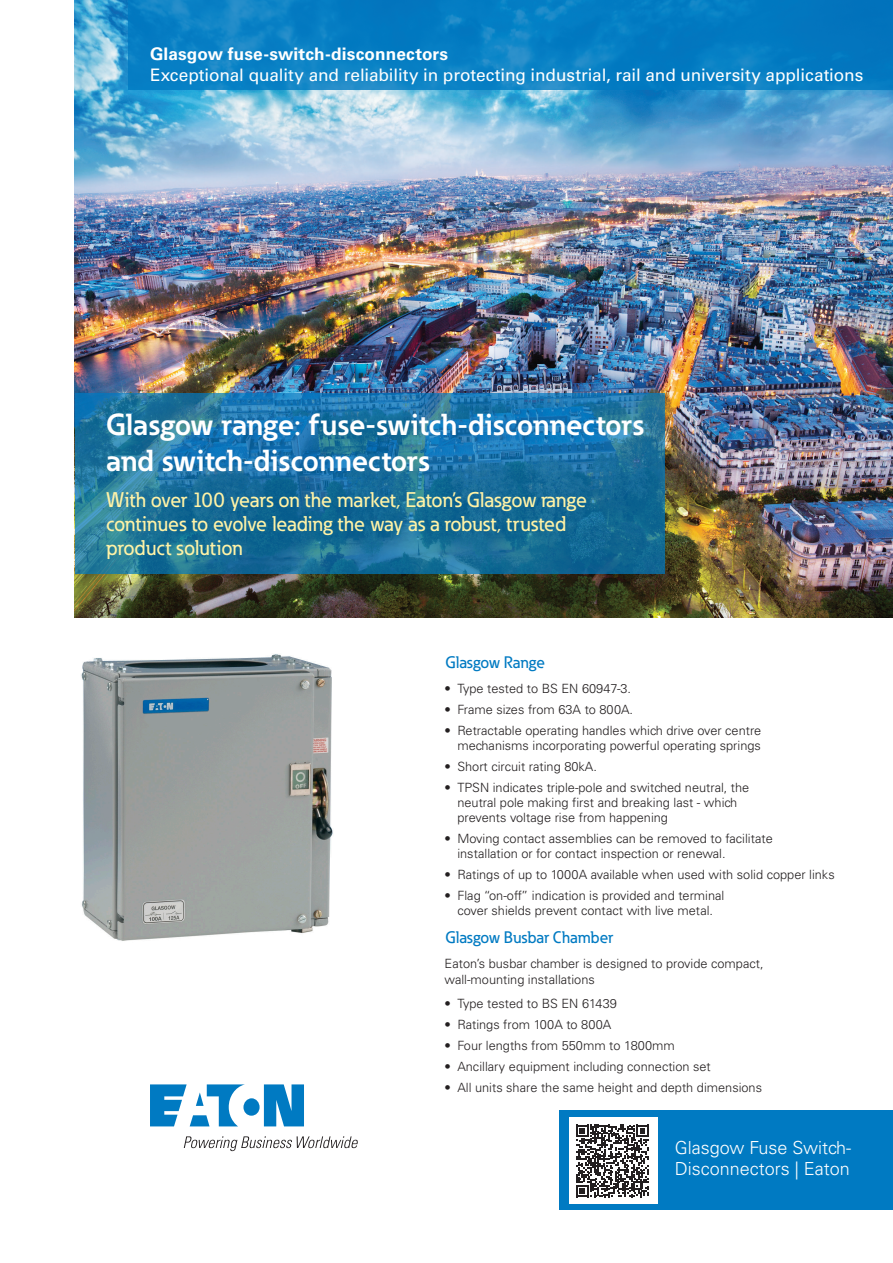
<style>
.page{position:relative;width:893px;height:1263px;background:#fff}
.page>*{position:absolute;margin:0;border:0;box-sizing:border-box;transform-origin:0 0}
._01_Subheadline___AD{font:700 30px/36px "Eaton";color:#fff}
._01_Subheadline___AD-2{font:500 21px/24px "Eaton";color:#fff2a6}
._02_Body_Head__8_5_p{font:300 18px/21px "Univers LT Std";color:#fff}
.t1{font:17.25px "Univers LT Pro 55 Roman";letter-spacing:-.005em;color:#fff}
.t2{font:700 17.25px "Univers LT Pro 65";letter-spacing:.005em;color:#fff}
._01_Subheadline___AD-3{font:500 16.5px "Eaton";color:#007ac2}
.Body_copy{font:300 12.75px/15px "Univers LT Std";color:#231f20}
</style>
<div class="page">
<img style="left:74px;top:0;width:819px;height:618px">
<svg style="left:75px;top:394px;width:589px;height:180px"></svg>
<img style="left:81px;top:654px;width:252px;height:287px">
<div style="left:560px;top:1110px;width:333px;height:99px;background:#007ac2"></div>
<div style="left:569px;top:1117px;width:88px;height:87px;background:#fff"></div>
<svg style="left:576px;top:1125px;width:73px;height:72px"></svg>
<div style="left:128px;top:0;width:765px;height:90px;background:#007ac2"></div>
<svg style="left:150px;top:1084px;width:154px;height:42px"></svg>
<svg style="left:184px;top:1136px;width:174px;height:15px"></svg>
<p class="t2" style="left:150px;top:42px;width:300px">Glasgow fuse-switch-disconnectors</p>
<p class="t1" style="left:150px;top:63px;width:715px">Exceptional quality and reliability in protecting industrial, rail and university applications</p>
<p class="_01_Subheadline___AD" style="left:106px;top:406px;width:540px">Glasgow range: fuse-switch-disconnectors and switch-disconnectors</p>
<p class="_01_Subheadline___AD-2" style="left:106px;top:487px;width:482px">With over 100 years on the market, Eaton’s Glasgow range continues to evolve leading the way as a robust, trusted product solution</p>
<p class="_01_Subheadline___AD-3" style="left:445px;top:653px;width:101px">Glasgow Range</p>
<p class="Body_copy" style="left:445px;top:681px;width:188px">• Type tested to BS EN 60947-3.</p>
<p class="Body_copy" style="left:445px;top:702px;width:190px">• Frame sizes from 63A to 800A.</p>
<p class="Body_copy" style="left:445px;top:723px;width:318px;text-align:right">• Retractable operating handles which drive over centre mechanisms incorporating powerful operating springs</p>
<p class="Body_copy" style="left:445px;top:759px;width:154px">• Short circuit rating 80kA.</p>
<p class="Body_copy" style="left:457px;top:780px;width:293px;text-indent:-13px">• TPSN indicates triple-pole and switched neutral, the neutral pole making first and breaking last - which prevents voltage rise from happening</p>
<p class="Body_copy" style="left:457px;top:831px;width:317px;text-indent:-13px">• Moving contact assemblies can be removed to facilitate installation or for contact inspection or renewal.</p>
<p class="Body_copy" style="left:445px;top:867px;width:392px">• Ratings of up to 1000A available when used with solid copper links</p>
<p class="Body_copy" style="left:445px;top:888px;width:281px;text-align:center">• Flag “on-off” indication is provided and terminal cover shields prevent contact with live metal.</p>
<p class="_01_Subheadline___AD-3" style="left:445px;top:927px;width:169px">Glasgow Busbar Chamber</p>
<p class="Body_copy" style="left:445px;top:956px;width:320px;line-height:15.8px">Eaton’s busbar chamber is designed to provide compact, wall-mounting installations</p>
<p class="Body_copy" style="left:445px;top:996px;width:174px">• Type tested to BS EN 61439</p>
<p class="Body_copy" style="left:445px;top:1017px;width:168px">• Ratings from 100A to 800A</p>
<p class="Body_copy" style="left:445px;top:1038px;width:232px">• Four lengths from 550mm to 1800mm</p>
<p class="Body_copy" style="left:445px;top:1059px;width:268px">• Ancillary equipment including connection set</p>
<p class="Body_copy" style="left:445px;top:1080px;width:319px">• All units share the same height and depth dimensions</p>
<p class="_02_Body_Head__8_5_p" style="left:675px;top:1137px;width:178px">Glasgow Fuse Switch-<br>Disconnectors | Eaton</p>
</div>
